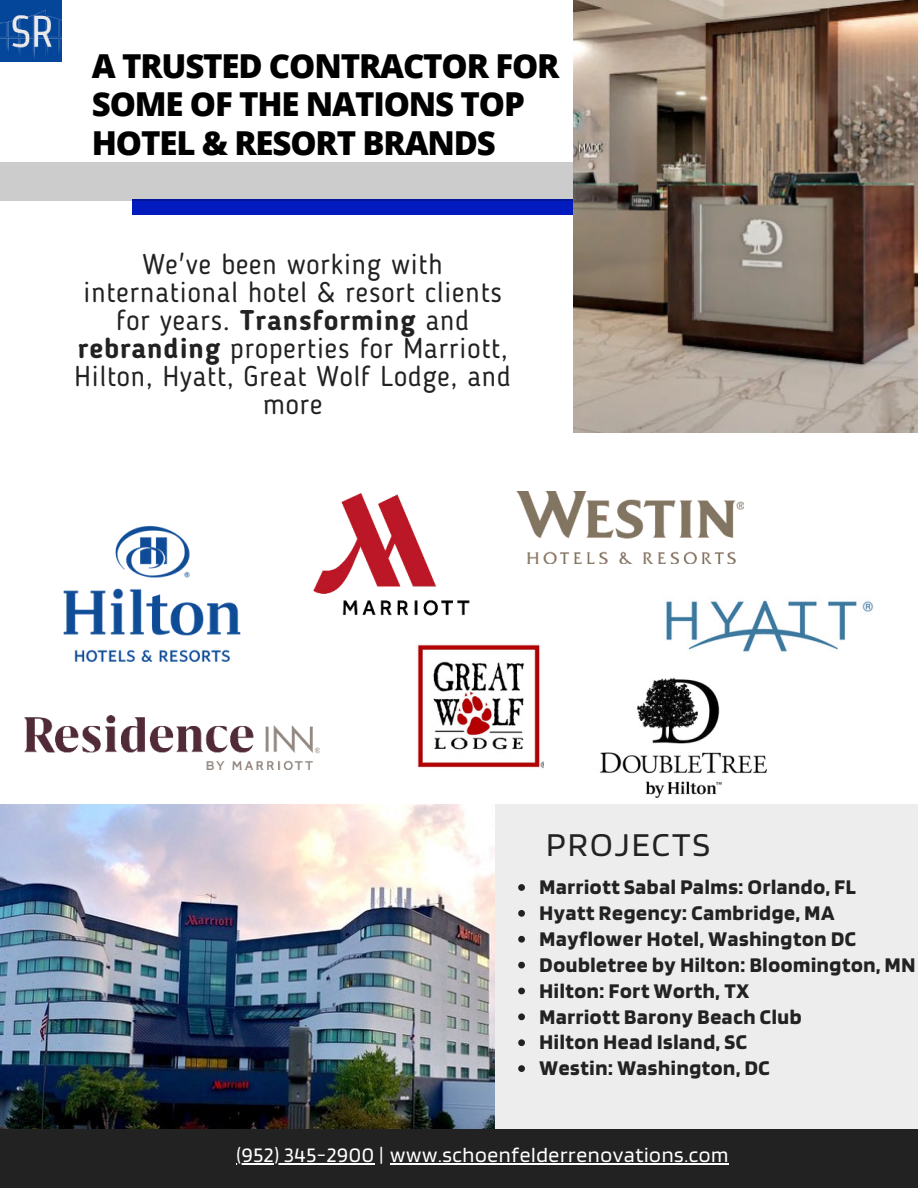
<style>
.page{position:relative;width:918px;height:1188px;background:#fff}
.page>*{position:absolute;margin:0;border:0;box-sizing:border-box;transform-origin:0 0}
.t1{font:34.8px "Blinker";letter-spacing:.06em;color:#222}
.t2{font:800 33px/38.2px "Open Sans";letter-spacing:-.035em;color:#000}
.t3{font:28.35px/28.2px "Blogger Sans";letter-spacing:.03em;color:#222;text-align:center}
.t4{font:700 21.9px/26px "Blinker";letter-spacing:.03em;color:#222}
.t5{font:21.6px "Blinker";letter-spacing:.03em;color:#fff}
.s1{font-weight:700}
</style>
<div class="page">
<div style="left:132px;top:200px;width:786px;height:14px;background:#011bbe"></div>
<div style="left:0;top:162px;width:616px;height:38px;background:#ccc"></div>
<img style="left:0;top:804px;width:494px;height:325px">
<div style="left:495px;top:804px;width:423px;height:351px;background:#ededed"></div>
<img style="left:0;top:0;width:62px;height:62px">
<img style="left:63px;top:525px;width:178px;height:137px">
<img style="left:666px;top:600px;width:208px;height:52px">
<img style="left:313px;top:493px;width:157px;height:123px">
<img style="left:600px;top:678px;width:168px;height:120px">
<img style="left:417px;top:644px;width:126px;height:124px">
<div style="left:0;top:1129px;width:918px;height:59px;background:#222"></div>
<img style="left:24px;top:715px;width:295px;height:54px">
<img style="left:516px;top:491px;width:227px;height:72px">
<img style="left:573px;top:0;width:345px;height:433px">
<svg style="left:518px;top:884px;width:7px;height:7px"></svg>
<svg style="left:518px;top:910px;width:7px;height:7px"></svg>
<svg style="left:518px;top:936px;width:7px;height:7px"></svg>
<svg style="left:518px;top:962px;width:7px;height:6px"></svg>
<svg style="left:518px;top:988px;width:7px;height:6px"></svg>
<svg style="left:518px;top:1013px;width:7px;height:7px"></svg>
<svg style="left:518px;top:1039px;width:7px;height:7px"></svg>
<svg style="left:518px;top:1065px;width:7px;height:7px"></svg>
<hr style="left:236px;top:1163px;width:139px;height:1px;background:#fff">
<hr style="left:390px;top:1163px;width:339px;height:1px;background:#fff">
<h2 class="t2" style="left:92px;top:45px;width:469px">A TRUSTED CONTRACTOR FOR<br>SOME OF THE NATIONS TOP<br>HOTEL &amp; RESORT BRANDS</h2>
<p class="t3" style="left:75px;top:250px;width:438px">We've been working with international hotel &amp; resort clients for years. <span class="s1">Transforming</span> and <span class="s1">rebranding</span> properties for Marriott,<br>Hilton, Hyatt, Great Wolf Lodge, and more</p>
<h1 class="t1" style="left:546px;top:827px;width:165px">PROJECTS</h1>
<p class="t4" style="left:540px;top:874px;width:377px">Marriott Sabal Palms: Orlando, FL<br>Hyatt Regency: Cambridge, MA<br>Mayflower Hotel, Washington DC<br>Doubletree by Hilton: Bloomington, MN<br>Hilton: Fort Worth, TX<br>Marriott Barony Beach Club<br>Hilton Head Island, SC<br>Westin: Washington, DC</p>
<p class="t5" style="left:236px;top:1144px;width:494px">(952) 345-2900 | www.schoenfelderrenovations.com</p>
</div>
